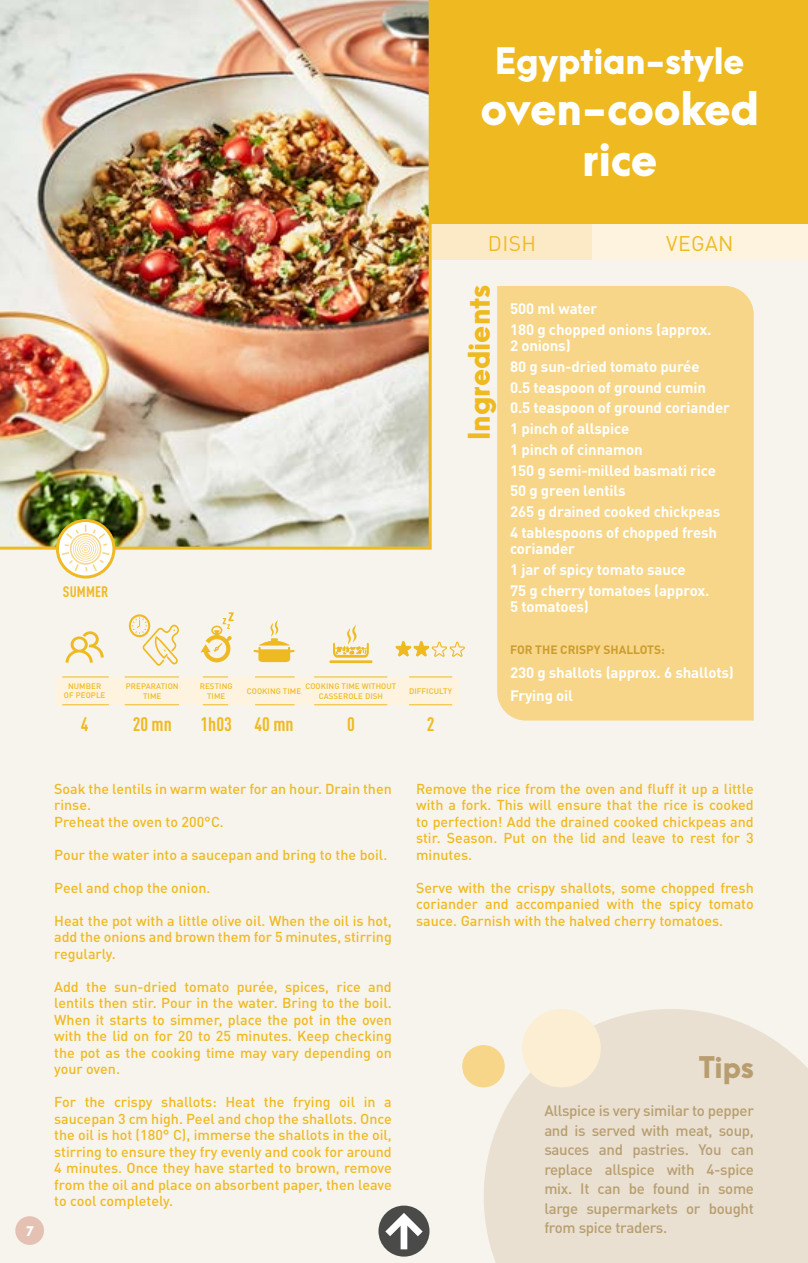
<style>
.page{position:relative;width:808px;height:1263px;background:#f7f4ee}
.page>*{position:absolute;margin:0;border:0;box-sizing:border-box;transform-origin:0 0}
.t1{font:800 42px/51px "Arca Majora 3";letter-spacing:-.01em;color:#fff;text-align:center}
.t2{font:800 33px "Arca Majora 3";letter-spacing:-.01em;color:#fff}
.t3{font:800 27px "Arca Majora 3";color:#efba21}
.t4{font:800 27px "Arca Majora 3";color:#b89e6f}
.t5{font:21px "DIN Pro";letter-spacing:.02em;color:#efba21}
.t6{font:700 condensed 19.35px "DIN Pro";color:#efba21}
.t7{font:700 15px/20.7px "DIN Pro";letter-spacing:-.01em;color:#fff}
.t8{font:500 15px/19.5px "DIN Pro";letter-spacing:-.02em;color:#b89e6f;text-align:justify}
.t9{font:700 condensed 15px "DIN Pro";letter-spacing:.01em;color:#efba21}
.t10{font:500 14.25px/16.5px "DIN Pro";color:#efba21;text-align:justify}
.t11{font:700 12px "DIN Pro";color:#cc9d2e}
.t12{font:800 12px "Arca Majora 3";color:#fff}
.t13{font:500 7.95px/9.6px "DIN Pro";letter-spacing:.01em;color:#efba21;text-align:center}
</style>
<div class="page">
<img style="left:0;top:0;width:432px;height:550px">
<svg style="left:484px;top:1009px;width:324px;height:254px;background:#eae1d4"></svg>
<div style="left:522px;top:1009px;width:79px;height:78px;background:#fceed3;border-radius:50%"></div>
<div style="left:462px;top:1045px;width:43px;height:42px;background:#f7d689;border-radius:50%"></div>
<div style="left:378px;top:1205px;width:51px;height:51px;background:#4a4a49;border-radius:50%"></div>
<div style="left:401px;top:1220px;width:6px;height:29px;background:#fff"></div>
<svg style="left:378px;top:1208px;width:52px;height:35px"></svg>
<div style="left:432px;top:224px;width:160px;height:36px;background:#fceac7"></div>
<div style="left:592px;top:224px;width:216px;height:36px;background:#fdf3de"></div>
<div style="left:432px;top:0;width:376px;height:224px;background:#efba21"></div>
<div style="left:56px;top:677px;width:402px;height:27px;background:#fdf3de"></div>
<svg style="left:395px;top:641px;width:70px;height:16px"></svg>
<svg style="left:66px;top:631px;width:38px;height:32px"></svg>
<svg style="left:254px;top:620px;width:41px;height:42px"></svg>
<svg style="left:129px;top:614px;width:50px;height:52px"></svg>
<hr style="left:329px;top:660px;width:43px;height:3px;background:#efba21">
<svg style="left:333px;top:624px;width:36px;height:34px"></svg>
<hr style="left:62px;top:676px;width:47px;height:1px;background:#efba21">
<hr style="left:125px;top:676px;width:54px;height:1px;background:#efba21">
<svg style="left:203px;top:676px;width:25px;height:1px"></svg>
<hr style="left:255px;top:676px;width:40px;height:1px;background:#efba21">
<hr style="left:314px;top:676px;width:73px;height:1px;background:#efba21">
<hr style="left:409px;top:676px;width:43px;height:1px;background:#efba21">
<hr style="left:62px;top:704px;width:47px;height:1px;background:#efba21">
<hr style="left:125px;top:704px;width:54px;height:1px;background:#efba21">
<svg style="left:203px;top:704px;width:25px;height:1px"></svg>
<hr style="left:255px;top:704px;width:40px;height:1px;background:#efba21">
<hr style="left:314px;top:704px;width:73px;height:1px;background:#efba21">
<hr style="left:409px;top:704px;width:43px;height:1px;background:#efba21">
<svg style="left:200px;top:612px;width:34px;height:50px"></svg>
<div style="left:497px;top:286px;width:257px;height:434px;background:#f7d689"></div>
<svg style="left:57px;top:520px;width:57px;height:57px"></svg>
<svg style="left:62px;top:524px;width:48px;height:47px"></svg>
<div style="left:56px;top:519px;width:59px;height:59px;border:3px solid #efba21;border-radius:50%"></div>
<div style="left:15px;top:1216px;width:29px;height:29px;background:#e4c1b2;border-radius:50%"></div>
<h2 class="t2" style="left:495px;top:31px;width:251px">Egyptian-style</h2>
<h1 class="t1" style="left:480px;top:79px;width:280px">oven-cooked rice</h1>
<p class="t9" style="left:63px;top:580px;width:47px">SUMMER</p>
<p class="t13" style="left:64px;top:680px;width:43px">NUMBER<br>OF PEOPLE</p>
<p class="t13" style="left:200px;top:681px;width:34px">RESTING<br>TIME</p>
<p class="t13" style="left:409px;top:685px;width:45px">DIFFICULTY</p>
<p class="t13" style="left:126px;top:681px;width:54px">PREPARATION<br>TIME</p>
<p class="t13" style="left:305px;top:681px;width:92px">COOKING TIME WITHOUT<br>CASSEROLE DISH</p>
<p class="t13" style="left:247px;top:685px;width:56px">COOKING TIME</p>
<h3 class="t6" style="left:81px;top:709px;width:9px">4</h3>
<h3 class="t6" style="left:133px;top:709px;width:41px">20 mn</h3>
<h3 class="t6" style="left:201px;top:709px;width:95px">1h03 40 mn</h3>
<h3 class="t6" style="left:347px;top:709px;width:9px">0</h3>
<h3 class="t6" style="left:427px;top:709px;width:9px">2</h3>
<h3 class="t5" style="left:488px;top:226px;width:50px">DISH</h3>
<h3 class="t5" style="left:666px;top:226px;width:69px">VEGAN</h3>
<h3 class="t3" style="left:455px;top:440px;width:157px;rotate:-90deg">Ingredients</h3>
<p class="t7" style="left:510px;top:296px;width:201px">500 ml water<br>180 g chopped onions (approx.</p>
<p class="t7" style="left:510px;top:334px;width:221px">2 onions)<br>80 g sun-dried tomato purée<br>0.5 teaspoon of ground cumin<br>0.5 teaspoon of ground coriander<br>1 pinch of allspice<br>1 pinch of cinnamon<br>150 g semi-milled basmati rice<br>50 g green lentils<br>265 g drained cooked chickpeas<br>4 tablespoons of chopped fresh</p>
<p class="t7" style="left:510px;top:537px;width:199px">coriander<br>1 jar of spicy tomato sauce<br>75 g cherry tomatoes (approx.</p>
<p class="t7" style="left:510px;top:595px;width:80px">5 tomatoes)</p>
<p class="t11" style="left:510px;top:640px;width:156px">FOR THE CRISPY SHALLOTS:</p>
<p class="t7" style="left:510px;top:659px;width:225px;line-height:23.7px">230 g shallots (approx. 6 shallots)<br>Frying oil</p>
<p class="t12" style="left:26px;top:1220px;width:9px">7</p>
<p class="t10" style="left:54px;top:779px;width:339px;text-align:left">Soak the lentils in warm water for an hour. Drain then rinse.<br>Preheat the oven to 200°C.</p>
<p class="t10" style="left:54px;top:845px;width:335px">Pour the water into a saucepan and bring to the boil.</p>
<p class="t10" style="left:54px;top:878px;width:158px">Peel and chop the onion.</p>
<p class="t10" style="left:54px;top:911px;width:339px">Heat the pot with a little olive oil. When the oil is hot, add the onions and brown them for 5 minutes, stirring regularly.</p>
<p class="t10" style="left:54px;top:977px;width:339px">Add the sun-dried tomato purée, spices, rice and lentils then stir. Pour in the water. Bring to the boil.<br>When it starts to simmer, place the pot in the oven with the lid on for 20 to 25 minutes. Keep checking the pot as the cooking time may vary depending on your oven.</p>
<p class="t10" style="left:54px;top:1092px;width:339px">For the crispy shallots: Heat the frying oil in a saucepan 3 cm high. Peel and chop the shallots. Once the oil is hot (180° C), immerse the shallots in the oil, stirring to ensure they fry evenly and cook for around 4 minutes. Once they have started to brown, remove from the oil and place on absorbent paper, then leave to cool completely.</p>
<p class="t10" style="left:416px;top:779px;width:339px">Remove the rice from the oven and fluff it up a little with a fork. This will ensure that the rice is cooked to perfection! Add the drained cooked chickpeas and stir. Season. Put on the lid and leave to rest for 3 minutes.</p>
<p class="t10" style="left:416px;top:878px;width:339px">Serve with the crispy shallots, some chopped fresh coriander and accompanied with the spicy tomato sauce. Garnish with the halved cherry tomatoes.</p>
<h3 class="t4" style="left:699px;top:1043px;width:57px">Tips</h3>
<p class="t8" style="left:544px;top:1099px;width:211px">Allspice is very similar to pepper and is served with meat, soup, sauces and pastries. You can replace allspice with 4-spice mix. It can be found in some large supermarkets or bought from spice traders.</p>
</div>
